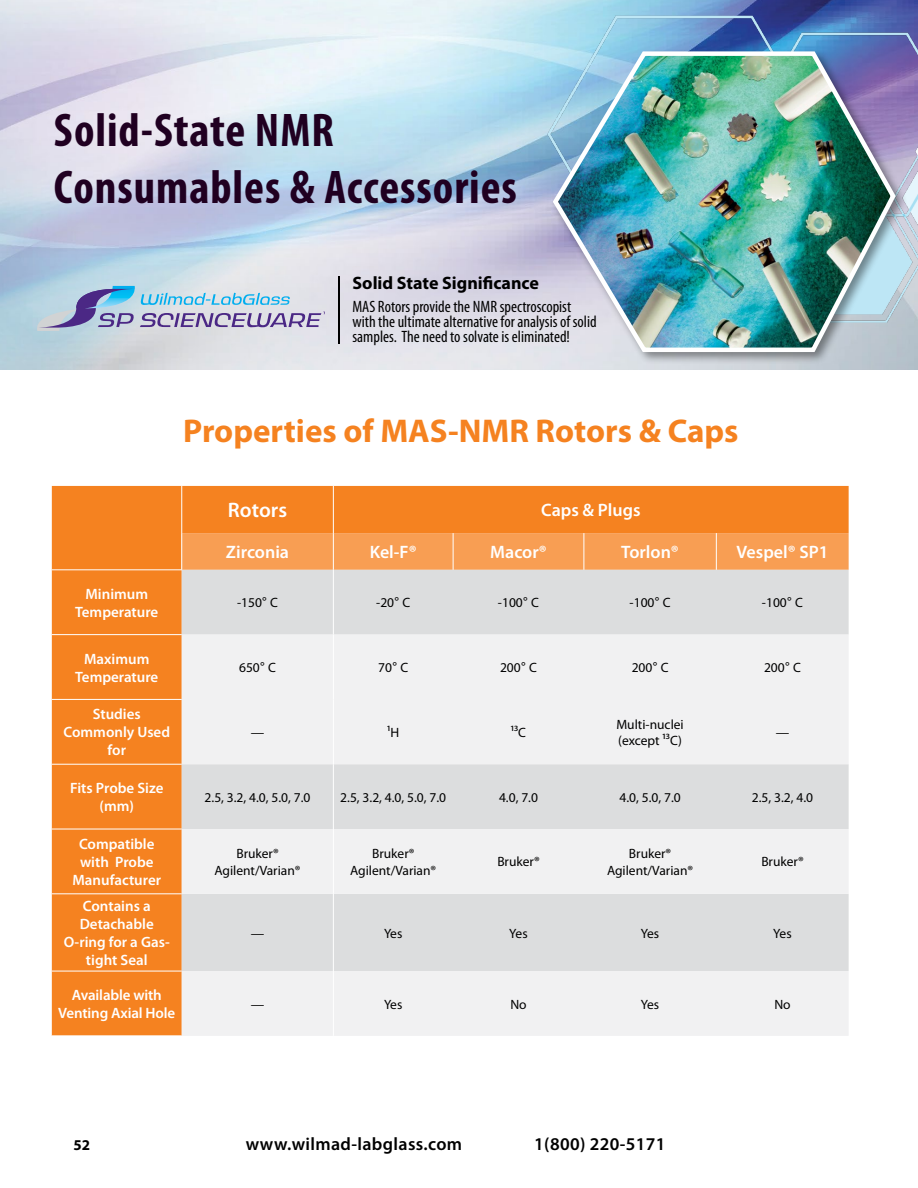
<style>
.page{position:relative;width:918px;height:1188px;background:#fff}
.page>*{position:absolute;margin:0;border:0;box-sizing:border-box;transform-origin:0 0}
.t1{font:700 condensed 47.4px/57px "Myriad Pro";letter-spacing:.02em;color:#200021}
.t2{font:700 33px "Myriad Pro";color:#f58220}
.t3{font:600 21px "Myriad Pro";color:#fff}
.t4{font:600 18px "Myriad Pro";color:#fff}
.t5{font:600 18px "Myriad Pro";letter-spacing:.02em;color:#000}
.t6{font:700 18px "Myriad Pro";color:#000}
.t7{font:condensed 16.5px/15px "Myriad Pro";color:#000}
.t8{font:600 15px/18px "Myriad Pro";color:#fff;text-align:center}
.t9{font:700 15px "Myriad Pro";color:#000}
.t10{font:13.5px/16.2px "Myriad Pro";color:#000;text-align:center}
.s1{font-family:"Arial"}
</style>
<div class="page">
<img style="left:0;top:0;width:918px;height:370px">
<img style="left:486px;top:0;width:432px;height:363px">
<hr style="left:338px;top:276px;width:2px;height:68px;background:#000">
<svg style="left:37px;top:286px;width:287px;height:45px;background:#b0bed6"></svg>
<div style="left:550px;top:48px;width:358px;height:317px;background:#000;opacity:.42"></div>
<img style="left:550px;top:47px;width:348px;height:307px">
<div style="left:52px;top:486px;width:797px;height:549px;background:#f58220"></div>
<div style="left:182px;top:533px;width:667px;height:37px;background:#f89e53"></div>
<div style="left:182px;top:570px;width:667px;height:65px;background:#dcddde"></div>
<svg style="left:182px;top:635px;width:667px;height:401px;fill:#f1f1f2"></svg>
<hr style="left:52px;top:634px;width:130px;height:1px;background:#fff">
<hr style="left:52px;top:699px;width:130px;height:1px;background:#fff">
<hr style="left:52px;top:764px;width:130px;height:1px;background:#fff">
<hr style="left:52px;top:829px;width:130px;height:1px;background:#fff">
<hr style="left:52px;top:893px;width:130px;height:1px;background:#fff">
<hr style="left:52px;top:971px;width:130px;height:1px;background:#fff">
<hr style="left:333px;top:486px;width:1px;height:47px;background:#fff">
<hr style="left:333px;top:533px;width:1px;height:37px;background:#fff">
<hr style="left:453px;top:533px;width:1px;height:37px;background:#fff">
<hr style="left:584px;top:533px;width:1px;height:37px;background:#fff">
<hr style="left:716px;top:533px;width:1px;height:37px;background:#fff">
<hr style="left:181px;top:486px;width:1px;height:47px;background:#fff">
<hr style="left:181px;top:533px;width:1px;height:36px;background:#fff">
<hr style="left:52px;top:569px;width:130px;height:1px;background:#fff">
<hr style="left:333px;top:570px;width:1px;height:65px;background:#fff">
<hr style="left:333px;top:635px;width:1px;height:64px;background:#fff">
<hr style="left:333px;top:699px;width:1px;height:65px;background:#fff">
<hr style="left:333px;top:764px;width:1px;height:65px;background:#fff">
<hr style="left:333px;top:829px;width:1px;height:65px;background:#fff">
<hr style="left:333px;top:894px;width:1px;height:77px;background:#fff">
<hr style="left:333px;top:971px;width:1px;height:65px;background:#fff">
<h1 class="t1" style="left:54px;top:101px;width:465px">Solid-State NMR<br>Consumables &amp; Accessories</h1>
<h3 class="t6" style="left:352px;top:272px;width:188px">Solid State Significance</h3>
<p class="t7" style="left:352px;top:299px;width:246px">MAS Rotors provide the NMR spectroscopist with the ultimate alternative for analysis of solid samples. The need to solvate is eliminated!</p>
<h2 class="t2" style="left:183px;top:409px;width:557px">Properties of MAS-NMR Rotors &amp; Caps</h2>
<h3 class="t3" style="left:228px;top:497px;width:61px">Rotors</h3>
<h3 class="t4" style="left:541px;top:499px;width:101px">Caps &amp; Plugs</h3>
<h3 class="t4" style="left:226px;top:541px;width:65px">Zirconia</h3>
<h3 class="t4" style="left:370px;top:541px;width:48px">Kel-F®</h3>
<h3 class="t4" style="left:490px;top:541px;width:58px">Macor®</h3>
<h3 class="t4" style="left:621px;top:541px;width:59px">Torlon®</h3>
<h3 class="t4" style="left:736px;top:541px;width:94px">Vespel® SP1</h3>
<p class="t8" style="left:75px;top:584px;width:85px">Minimum<br>Temperature</p>
<p class="t10" style="left:237px;top:594px;width:43px">-150<span class="s1">°</span> C</p>
<p class="t10" style="left:376px;top:594px;width:36px">-20<span class="s1">°</span> C</p>
<p class="t10" style="left:498px;top:594px;width:43px">-100<span class="s1">°</span> C</p>
<p class="t10" style="left:630px;top:594px;width:43px">-100<span class="s1">°</span> C</p>
<p class="t10" style="left:762px;top:594px;width:43px">-100<span class="s1">°</span> C</p>
<p class="t8" style="left:75px;top:649px;width:85px">Maximum<br>Temperature</p>
<p class="t10" style="left:239px;top:659px;width:38px">650<span class="s1">°</span> C</p>
<p class="t10" style="left:378px;top:659px;width:31px">70<span class="s1">°</span> C</p>
<p class="t10" style="left:500px;top:659px;width:38px">200<span class="s1">°</span> C</p>
<p class="t10" style="left:632px;top:659px;width:38px">200<span class="s1">°</span> C</p>
<p class="t10" style="left:764px;top:659px;width:38px">200<span class="s1">°</span> C</p>
<p class="t8" style="left:64px;top:705px;width:108px">Studies<br>Commonly Used for</p>
<p class="t10" style="left:251px;top:724px;width:15px">—</p>
<p class="t10" style="left:387px;top:724px;width:14px">1H</p>
<p class="t10" style="left:511px;top:724px;width:17px">13C</p>
<p class="t10" style="left:616px;top:716px;width:69px;text-align:left">Multi-nuclei (except 13C)</p>
<p class="t10" style="left:776px;top:724px;width:15px">—</p>
<p class="t8" style="left:70px;top:779px;width:95px">Fits Probe Size (mm)</p>
<p class="t10" style="left:205px;top:789px;width:107px">2.5, 3.2, 4.0, 5.0, 7.0</p>
<p class="t10" style="left:340px;top:789px;width:107px">2.5, 3.2, 4.0, 5.0, 7.0</p>
<p class="t10" style="left:499px;top:789px;width:40px">4.0, 7.0</p>
<p class="t10" style="left:619px;top:789px;width:63px">4.0, 5.0, 7.0</p>
<p class="t10" style="left:752px;top:789px;width:63px">2.5, 3.2, 4.0</p>
<p class="t8" style="left:72px;top:835px;width:90px">Compatible with Probe<br>Manufacturer</p>
<p class="t10" style="left:215px;top:846px;width:88px">Bruker®<br>Agilent/Varian®</p>
<p class="t10" style="left:350px;top:846px;width:88px">Bruker®<br>Agilent/Varian®</p>
<p class="t10" style="left:497px;top:854px;width:44px">Bruker®</p>
<p class="t10" style="left:607px;top:846px;width:88px">Bruker®<br>Agilent/Varian®</p>
<p class="t10" style="left:761px;top:854px;width:44px">Bruker®</p>
<p class="t8" style="left:64px;top:897px;width:107px">Contains a<br>Detachable<br>O-ring for a Gas&shy;tight Seal</p>
<p class="t10" style="left:251px;top:925px;width:15px">—</p>
<p class="t10" style="left:384px;top:925px;width:20px">Yes</p>
<p class="t10" style="left:509px;top:925px;width:20px">Yes</p>
<p class="t10" style="left:641px;top:925px;width:20px">Yes</p>
<p class="t10" style="left:773px;top:925px;width:20px">Yes</p>
<p class="t8" style="left:58px;top:986px;width:119px">Available with<br>Venting Axial Hole</p>
<p class="t10" style="left:251px;top:996px;width:15px">—</p>
<p class="t10" style="left:384px;top:996px;width:20px">Yes</p>
<p class="t10" style="left:510px;top:996px;width:18px">No</p>
<p class="t10" style="left:641px;top:996px;width:20px">Yes</p>
<p class="t10" style="left:774px;top:996px;width:18px">No</p>
<p class="t9" style="left:74px;top:1135px;width:18px">52</p>
<h3 class="t5" style="left:246px;top:1132px;width:218px">www.wilmad-labglass.com</h3>
<h3 class="t5" style="left:534px;top:1132px;width:133px">1(800) 220-5171</h3>
</div>
